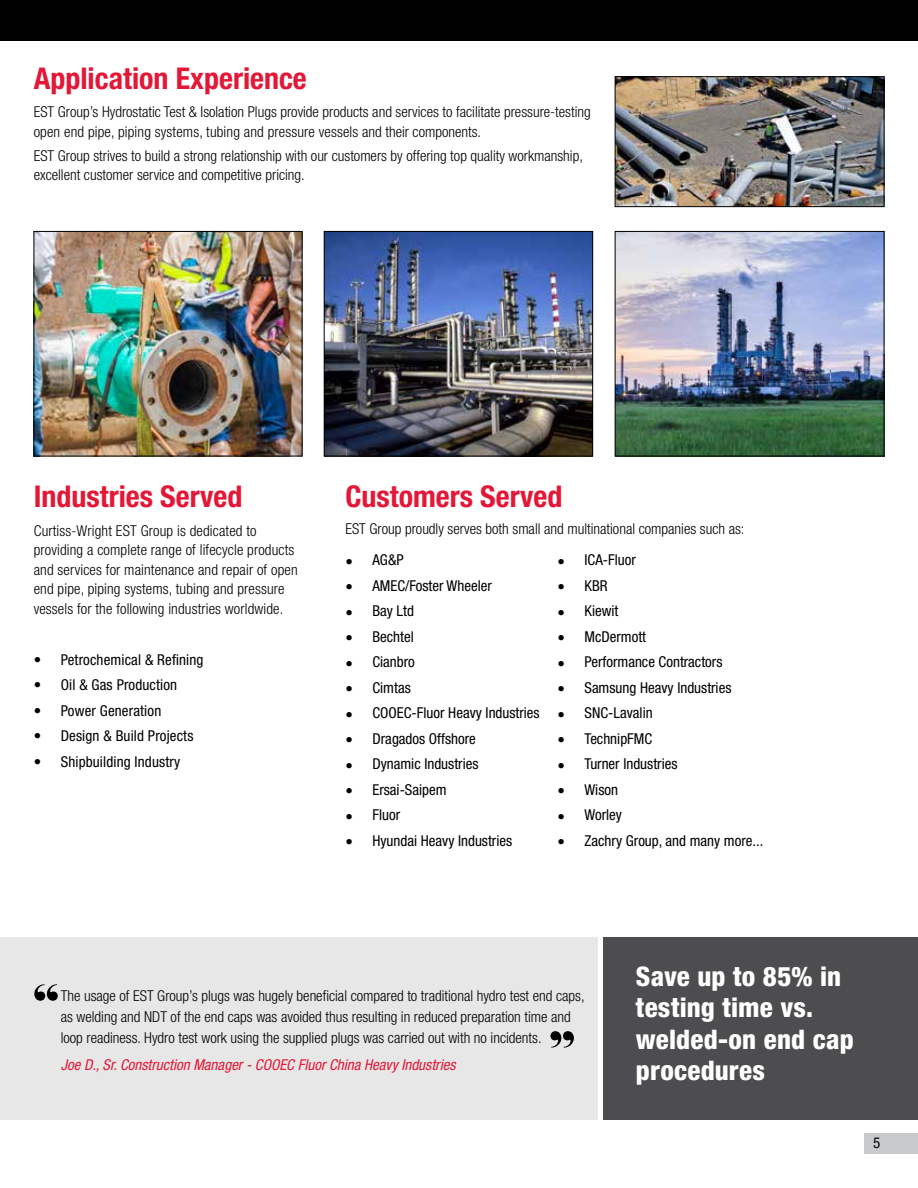
<style>
.page{position:relative;width:918px;height:1188px;background:#fff}
.page>*{position:absolute;margin:0;border:0;box-sizing:border-box;transform-origin:0 0}
.t1{font:54px "Elephant";color:#000}
.t2{font:700 condensed 30px "Helvetica Neue LT Std";color:#e31837}
.t3{font:800 condensed 27px/31.5px "Helvetica Neue LT Std";letter-spacing:.005em;color:#fff}
.t4{font:300 condensed 15px/19.5px "Helvetica Neue LT Std";color:#000}
.t5{font:condensed 15px "Helvetica Neue LT Std";color:#000}
.t6{font:italic condensed 15px "Helvetica Neue LT Std";color:#e31837}
.s1{color:#000101}
</style>
<div class="page">
<div style="left:0;top:937px;width:597px;height:182px;background:#e7e7e7"></div>
<img style="left:36px;top:233px;width:264px;height:221px">
<div style="left:34px;top:231px;width:268px;height:225px;border:1px solid #000"></div>
<img style="left:326px;top:233px;width:265px;height:221px">
<div style="left:324px;top:231px;width:269px;height:225px;border:1px solid #000"></div>
<img style="left:617px;top:78px;width:265px;height:127px">
<div style="left:615px;top:76px;width:269px;height:131px;border:1px solid #000"></div>
<img style="left:617px;top:233px;width:265px;height:221px">
<div style="left:615px;top:231px;width:269px;height:225px;border:1px solid #000"></div>
<div style="left:604px;top:937px;width:314px;height:182px;background:#4d4d4f"></div>
<div style="left:864px;top:1133px;width:54px;height:21px;background:#c9cacc"></div>
<div style="left:0;top:0;width:918px;height:40px;background:#000"></div>
<h2 class="t2" style="left:34px;top:60px;width:275px">Application Experience</h2>
<p class="t4" style="left:34px;top:102px;width:559px">EST Group’s Hydrostatic Test &amp; Isolation Plugs provide products and services to facilitate pressure-testing <span class="s1">open end pipe, piping systems, tubing and pressure vessels</span> and their components.</p>
<p class="t4" style="left:34px;top:146px;width:551px">EST Group strives to build a strong relationship with our customers by offering top quality workmanship, excellent customer service and competitive pricing.</p>
<h2 class="t2" style="left:34px;top:478px;width:210px">Industries Served</h2>
<p class="t4" style="left:34px;top:521px;width:265px">Curtiss-Wright EST Group is dedicated to providing a complete range of lifecycle products and services for maintenance and repair of open end pipe, piping systems, tubing and pressure vessels for the following industries worldwide.</p>
<p class="t5" style="left:34px;top:651px;width:171px">• Petrochemical &amp; Refining</p>
<p class="t5" style="left:34px;top:676px;width:145px">• Oil &amp; Gas Production</p>
<p class="t5" style="left:34px;top:702px;width:129px">• Power Generation</p>
<p class="t5" style="left:34px;top:727px;width:161px">• Design &amp; Build Projects</p>
<p class="t5" style="left:34px;top:753px;width:148px">• Shipbuilding Industry</p>
<h2 class="t2" style="left:345px;top:478px;width:219px">Customers Served</h2>
<p class="t4" style="left:345px;top:519px;width:401px">EST Group proudly serves both small and multinational companies such as:</p>
<p class="t5" style="left:345px;top:551px;width:60px">• AG&amp;P</p>
<p class="t5" style="left:345px;top:577px;width:148px">• AMEC/Foster Wheeler</p>
<p class="t5" style="left:345px;top:602px;width:70px">• Bay Ltd</p>
<p class="t5" style="left:345px;top:628px;width:70px">• Bechtel</p>
<p class="t5" style="left:345px;top:653px;width:71px">• Cianbro</p>
<p class="t5" style="left:345px;top:679px;width:67px">• Cimtas</p>
<p class="t5" style="left:345px;top:704px;width:196px">• COOEC-Fluor Heavy Industries</p>
<p class="t5" style="left:345px;top:730px;width:132px">• Dragados Offshore</p>
<p class="t5" style="left:345px;top:755px;width:135px">• Dynamic Industries</p>
<p class="t5" style="left:345px;top:781px;width:103px">• Ersai-Saipem</p>
<p class="t5" style="left:345px;top:806px;width:56px">• Fluor</p>
<p class="t5" style="left:345px;top:832px;width:168px">• Hyundai Heavy Industries</p>
<p class="t5" style="left:558px;top:551px;width:80px">• ICA-Fluor</p>
<p class="t5" style="left:558px;top:577px;width:52px">• KBR</p>
<p class="t5" style="left:558px;top:602px;width:62px">• Kiewit</p>
<p class="t5" style="left:558px;top:628px;width:90px">• McDermott</p>
<p class="t5" style="left:558px;top:653px;width:166px">• Performance Contractors</p>
<p class="t5" style="left:558px;top:679px;width:175px">• Samsung Heavy Industries</p>
<p class="t5" style="left:558px;top:704px;width:97px">• SNC-Lavalin</p>
<p class="t5" style="left:558px;top:730px;width:96px">• TechnipFMC</p>
<p class="t5" style="left:558px;top:755px;width:122px">• Turner Industries</p>
<p class="t5" style="left:558px;top:781px;width:62px">• Wison</p>
<p class="t5" style="left:558px;top:806px;width:66px">• Worley</p>
<p class="t5" style="left:558px;top:832px;width:207px">• Zachry Group, and many more...</p>
<h1 class="t1" style="left:34px;top:971px;width:27px">‘‘</h1>
<p class="t4" style="left:61px;top:985px;width:525px;line-height:21px">The usage of EST Group’s plugs was hugely beneficial compared to traditional hydro test end caps, as welding and NDT of the end caps was avoided thus resulting in reduced preparation time and loop readiness. Hydro test work using the supplied plugs was carried out with no incidents.</p>
<p class="t6" style="left:61px;top:1056px;width:396px">Joe D., Sr. Construction Manager - COOEC Fluor China Heavy Industries</p>
<h1 class="t1" style="left:574px;top:1061px;width:27px;rotate:-180deg">‘‘</h1>
<h3 class="t3" style="left:636px;top:960px;width:219px">Save up to 85% in testing time vs. welded-on end cap procedures</h3>
<p class="t5" style="left:873px;top:1134px;width:9px">5</p>
</div>
